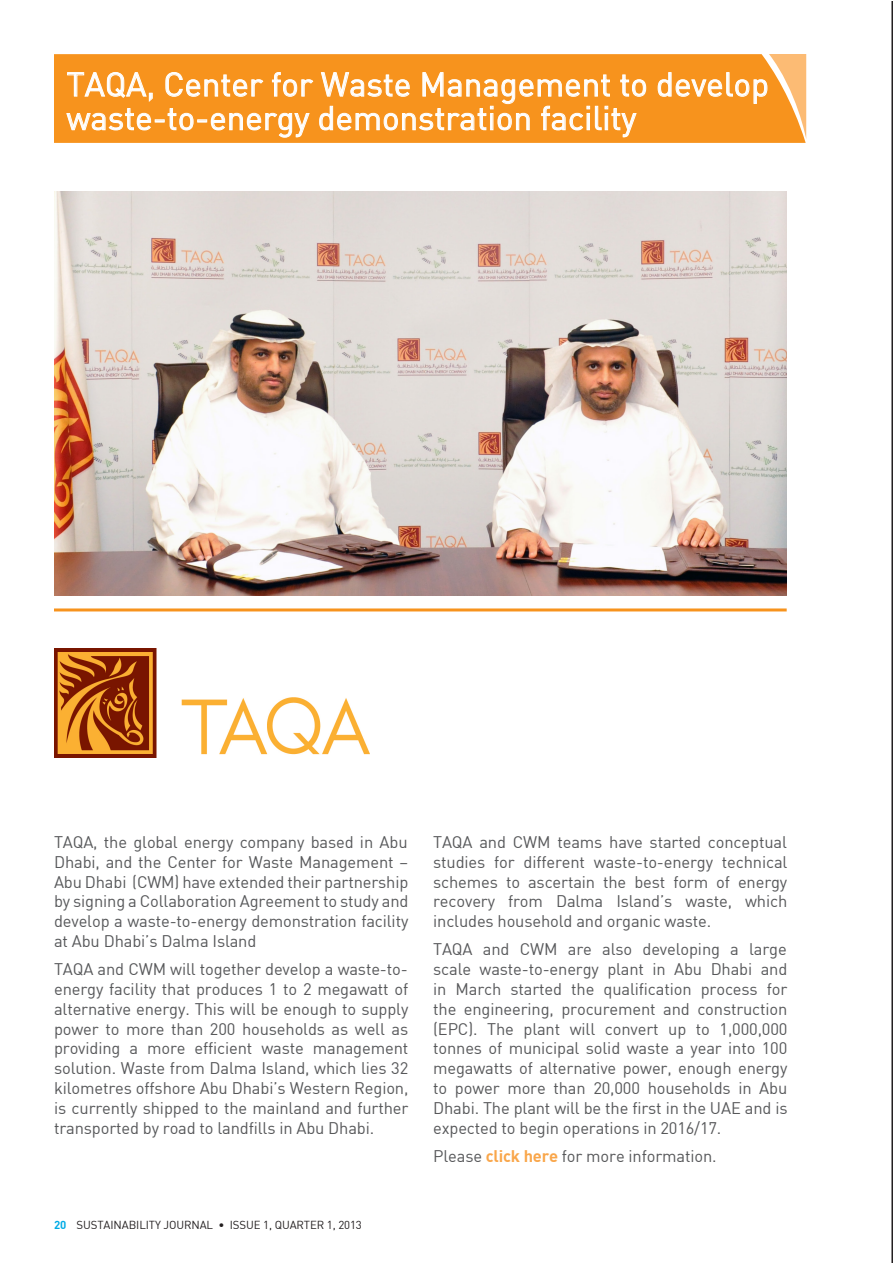
<style>
.page{position:relative;width:893px;height:1263px;background:#fff}
.page>*{position:absolute;margin:0;border:0;box-sizing:border-box;transform-origin:0 0}
.t1{font:33px/33.6px "DIN";color:#fff}
.t2{font:16.5px/19.8px "DIN";letter-spacing:-.01em;color:#57585a;text-align:justify}
.t3{font:11.4px "DIN";letter-spacing:-.01em;color:#231f20}
.s1{font-family:"DIN Bold";color:#00abe5}
.s2{font-family:"DIN Bold";color:#f9a64a}
</style>
<div class="page">
<img style="left:54px;top:191px;width:733px;height:404px">
<hr style="left:891px;top:1px;width:1px;height:1262px;background:#231f20">
<svg style="left:54px;top:54px;width:752px;height:89px;fill:#f7931d"></svg>
<svg style="left:657px;top:54px;width:149px;height:85px"></svg>
<svg style="left:66px;top:72px;width:580px;height:66px"></svg>
<hr style="left:54px;top:608px;width:733px;height:3px;background:#f7931d">
<img style="left:54px;top:649px;width:316px;height:108px">
<h1 class="t1" style="left:67px;top:67px;width:704px">%&amp;2&amp;1 B:?9:8 CD8 U7G9: =7?7@:L:?9 9D A:T:;DJ waste‐to‐energy demonstration facility</h1>
<p class="t2" style="left:54px;top:832px;width:356px">%&amp;2&amp;1 9F: @;DP7; :?:8@&lt; QDLJ7?&lt; P7G:A &gt;?"&amp;P6<br>Dhabi, and the Center for Waste Management – Abu Dhabi (CWM) have extended their partnership by signing a Collaboration Agreement to study and develop a waste‐to‐energy demonstration facility at Abu Dhabi’s Dalma Island</p>
<p class="t2" style="left:54px;top:959px;width:356px">%&amp;2&amp;"7?A BU= N&gt;;; 9D@:9F:8 A:T:;DJ 7 N7G9:V9DV energy facility that produces 1 to 2 megawatt of alternative energy. This will be enough to supply power to more than 200 households as well as providing a more efficient waste management solution. Waste from Dalma Island, which lies 32 kilometres offshore Abu Dhabi’s Western Region, is currently shipped to the mainland and further transported by road to landfills in Abu Dhabi.</p>
<p class="t3" style="left:54px;top:1218px;width:309px"><span class="s1">20</span> #$#%&amp;'(&amp;)'*'%+ ,-$.(&amp;*""!""'##$/ 01 2$&amp;.%/. 01 3405</p>
<p class="t2" style="left:433px;top:832px;width:356px">%&amp;2&amp;" 7?A BU= 9:7LG F7T: G9789:A QD?Q:J967; studies for different waste‐to‐energy technical schemes to ascertain the best form of energy recovery from Dalma Island’s waste, which includes household and organic waste.</p>
<p class="t2" style="left:433px;top:939px;width:356px">%&amp;2&amp;" 7?A BU= 78: 7;GD A:T:;DJ&gt;?@ 7 ;78@: scale waste‐to‐energy plant in Abu Dhabi and in March started the qualification process for the engineering, procurement and construction (EPC). The plant will convert up to 1,000,000 tonnes of municipal solid waste a year into 100 megawatts of alternative power, enough energy to power more than 20,000 households in Abu Dhabi. The plant will be the first in the UAE and is expected to begin operations in 2016/17.</p>
<p class="t2" style="left:433px;top:1146px;width:285px">Please <span class="s2">click here</span> for more information.</p>
</div>
